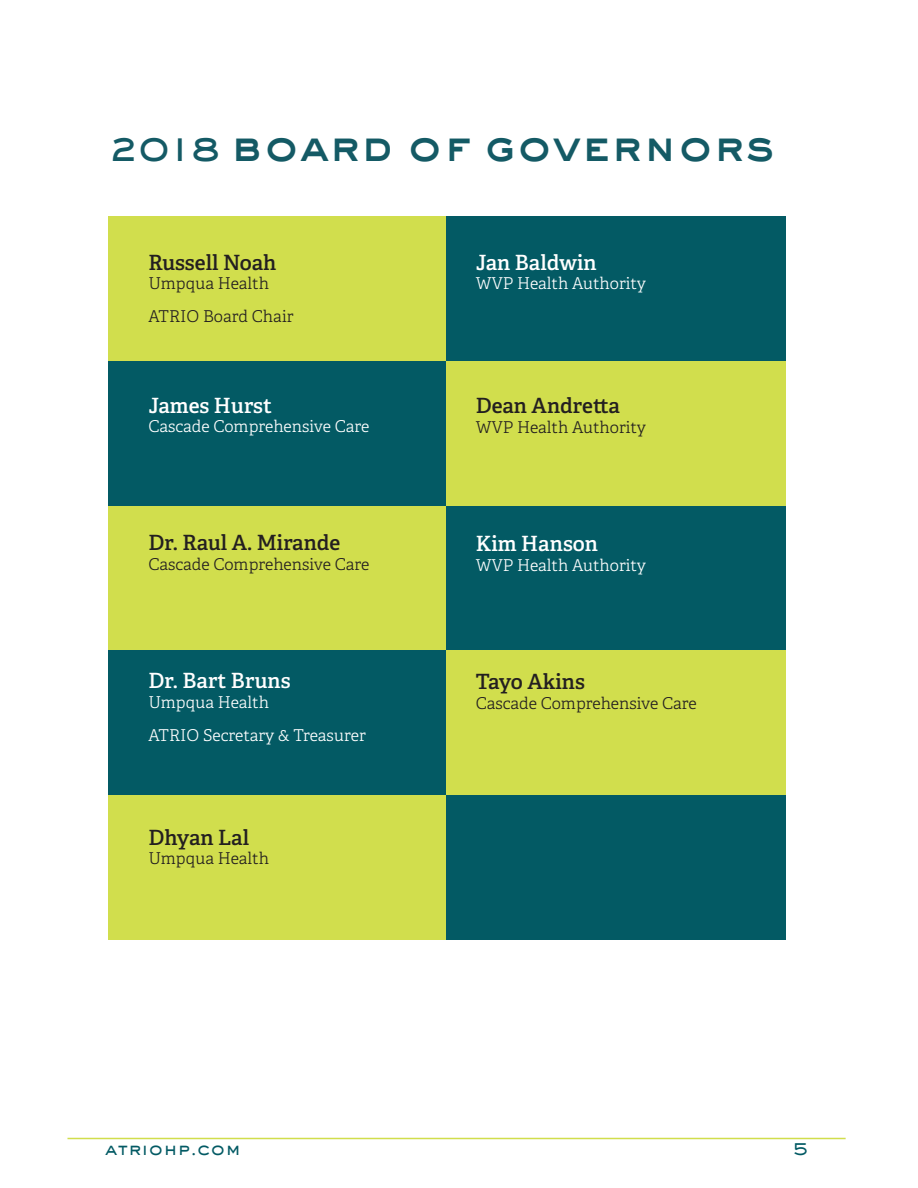
<style>
.page{position:relative;width:918px;height:1188px;background:#fff}
.page>*{position:absolute;margin:0;border:0;box-sizing:border-box;transform-origin:0 0}
.t1{font:43.5px "AT Sackers Heavy Gothic";color:#145a65}
.Paragraph{font:600 21px "Adelle";color:#231f20}
.Paragraph-2{font:600 21px "Adelle";color:#fff}
.t2{font:500 18px "AT Sackers Gothic";color:#035a64}
.Paragraph-3{font:16.35px "Adelle PE Lt";color:#231f20}
.Paragraph-4{font:16.35px "Adelle PE Lt";color:#fff}
.s1{font-size:34.5px}
</style>
<div class="page">
<hr style="left:68px;top:1138px;width:778px;height:1px;background:#d1de4d">
<div style="left:108px;top:216px;width:339px;height:145px;background:#d1de4d"></div>
<div style="left:446px;top:216px;width:339px;height:145px;background:#035a64"></div>
<div style="left:108px;top:505px;width:339px;height:145px;background:#d1de4d"></div>
<div style="left:446px;top:505px;width:339px;height:145px;background:#035a64"></div>
<div style="left:108px;top:361px;width:339px;height:144px;background:#035a64"></div>
<div style="left:446px;top:361px;width:339px;height:144px;background:#d1de4d"></div>
<div style="left:108px;top:650px;width:339px;height:145px;background:#035a64"></div>
<div style="left:446px;top:650px;width:339px;height:145px;background:#d1de4d"></div>
<div style="left:108px;top:795px;width:339px;height:144px;background:#d1de4d"></div>
<div style="left:446px;top:795px;width:339px;height:144px;background:#035a64"></div>
<p class="t1" style="left:108px;top:116px;width:668px"><span class="s1">2018</span> board of governors</p>
<p class="Paragraph" style="left:148px;top:247px;width:129px">Russell Noah</p>
<p class="Paragraph-3" style="left:148px;top:272px;width:122px">Umpqua Health</p>
<p class="Paragraph-3" style="left:148px;top:305px;width:147px">ATRIO Board Chair</p>
<p class="Paragraph-2" style="left:476px;top:247px;width:122px">Jan Baldwin</p>
<p class="Paragraph-4" style="left:476px;top:272px;width:172px">WVP Health Authority</p>
<p class="Paragraph-2" style="left:148px;top:390px;width:125px">James Hurst</p>
<p class="Paragraph-4" style="left:148px;top:415px;width:222px">Cascade Comprehensive Care</p>
<p class="Paragraph" style="left:476px;top:390px;width:146px">Dean Andretta</p>
<p class="Paragraph-3" style="left:476px;top:415px;width:172px">WVP Health Authority</p>
<p class="Paragraph" style="left:148px;top:528px;width:194px">Dr. Raul A. Mirande</p>
<p class="Paragraph-3" style="left:148px;top:553px;width:222px">Cascade Comprehensive Care</p>
<p class="Paragraph-2" style="left:476px;top:528px;width:124px">Kim Hanson</p>
<p class="Paragraph-4" style="left:476px;top:553px;width:172px">WVP Health Authority</p>
<p class="Paragraph-2" style="left:148px;top:666px;width:144px">Dr. Bart Bruns</p>
<p class="Paragraph-4" style="left:148px;top:691px;width:122px">Umpqua Health</p>
<p class="Paragraph-4" style="left:148px;top:724px;width:219px">ATRIO Secretary &amp; Treasurer</p>
<p class="Paragraph" style="left:476px;top:666px;width:111px">Tayo Akins</p>
<p class="Paragraph-3" style="left:476px;top:691px;width:222px">Cascade Comprehensive Care</p>
<p class="Paragraph" style="left:148px;top:822px;width:102px">Dhyan Lal</p>
<p class="Paragraph-3" style="left:148px;top:847px;width:122px">Umpqua Health</p>
<p class="t2" style="left:105px;top:1137px;width:137px">atriohp.com</p>
<p class="t2" style="left:793px;top:1137px;width:18px">5</p>
</div>
